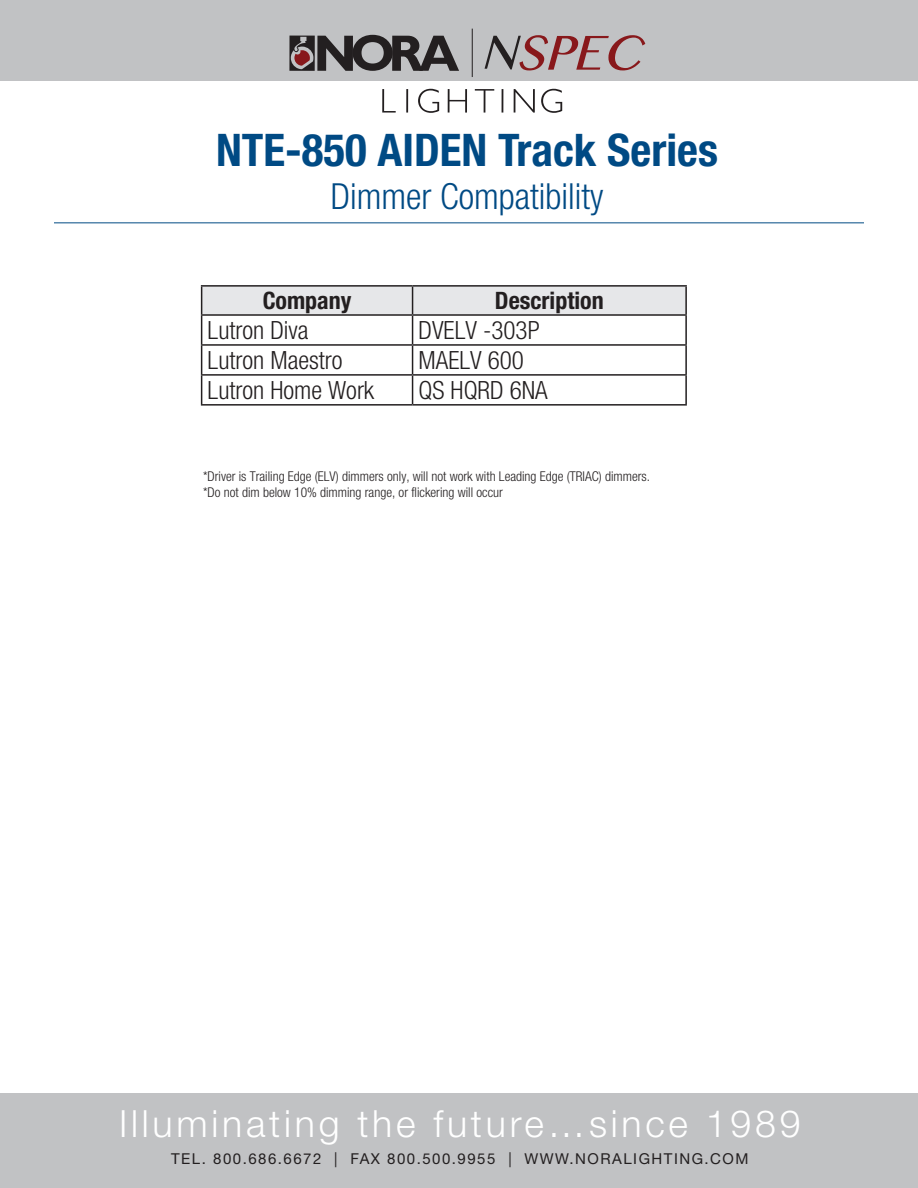
<style>
.page{position:relative;width:918px;height:1188px;background:#fff}
.page>*{position:absolute;margin:0;border:0;box-sizing:border-box;transform-origin:0 0}
.t1{font:700 condensed 45px "Helvetica Neue LT Std";color:#004a84}
.t2{font:300 37.5px "Helvetica Neue LT Std";letter-spacing:.1em;color:#fff}
.t3{font:300 condensed 36px "Helvetica Neue LT Std";color:#004a84}
.Category__Main{font:300 condensed 25.2px "Helvetica Neue LT Std";color:#231f20}
.Text{font:700 condensed 24px "Helvetica Neue LT Std";color:#231f20}
.t4{font:15px "Helvetica Neue LT Std";letter-spacing:.1em;color:#231f20}
.Category__Main-2{font:300 condensed 13.5px "Helvetica Neue LT Std";color:#231f20}
</style>
<div class="page">
<div style="left:0;top:0;width:918px;height:81px;background:#c1c2c4"></div>
<div style="left:0;top:1094px;width:918px;height:94px;background:#c1c2c4"></div>
<svg style="left:382px;top:89px;width:14px;height:24px"></svg>
<hr style="left:406px;top:89px;width:2px;height:24px;background:#231f20">
<svg style="left:418px;top:89px;width:21px;height:24px"></svg>
<svg style="left:448px;top:89px;width:19px;height:24px"></svg>
<svg style="left:475px;top:89px;width:19px;height:24px"></svg>
<svg style="left:502px;top:89px;width:1px;height:24px"></svg>
<svg style="left:514px;top:89px;width:21px;height:24px"></svg>
<svg style="left:541px;top:89px;width:21px;height:24px"></svg>
<svg style="left:289px;top:35px;width:170px;height:36px"></svg>
<svg style="left:485px;top:35px;width:160px;height:35px"></svg>
<hr style="left:472px;top:29px;width:1px;height:48px;background:#231f20">
<hr style="left:54px;top:222px;width:810px;height:1px;background:#004a84">
<hr style="left:201px;top:285px;width:212px;height:2px;background:#231f20">
<hr style="left:413px;top:285px;width:274px;height:2px;background:#231f20">
<hr style="left:685px;top:287px;width:2px;height:27px;background:#231f20">
<hr style="left:413px;top:314px;width:274px;height:2px;background:#231f20">
<hr style="left:685px;top:316px;width:2px;height:28px;background:#231f20">
<hr style="left:413px;top:344px;width:274px;height:2px;background:#231f20">
<hr style="left:685px;top:346px;width:2px;height:28px;background:#231f20">
<hr style="left:413px;top:374px;width:274px;height:2px;background:#231f20">
<svg style="left:201px;top:286px;width:485px;height:118px"></svg>
<hr style="left:685px;top:376px;width:2px;height:28px;background:#231f20">
<hr style="left:201px;top:404px;width:212px;height:2px;background:#231f20">
<hr style="left:413px;top:404px;width:274px;height:2px;background:#231f20">
<p class="t1" style="left:216px;top:123px;width:503px">NTE-850 AIDEN Track Series</p>
<p class="t3" style="left:331px;top:176px;width:274px">Dimmer Compatibility</p>
<p class="Text" style="left:263px;top:286px;width:90px">Company</p>
<p class="Text" style="left:495px;top:286px;width:110px">Description</p>
<p class="Category__Main" style="left:208px;top:316px;width:102px">Lutron Diva</p>
<p class="Category__Main" style="left:419px;top:316px;width:123px">DVELV -303P</p>
<p class="Category__Main" style="left:208px;top:346px;width:136px">Lutron Maestro</p>
<p class="Category__Main" style="left:419px;top:346px;width:107px">MAELV 600</p>
<p class="Category__Main" style="left:208px;top:375px;width:168px">Lutron Home Work</p>
<p class="Category__Main" style="left:419px;top:375px;width:131px">QS HQRD 6NA</p>
<p class="Category__Main-2" style="left:203px;top:468px;width:449px">*Driver is Trailing Edge (ELV) dimmers only, will not work with Leading Edge (TRIAC) dimmers.</p>
<p class="Category__Main-2" style="left:203px;top:484px;width:301px">*Do not dim below 10% dimming range, or flickering will occur</p>
<p class="t2" style="left:119px;top:1100px;width:683px">Illuminating the future…since 1989</p>
<p class="t4" style="left:171px;top:1150px;width:579px">TEL. 800.686.6672 | FAX 800.500.9955 | WWW.NORALIGHTING.COM</p>
</div>
